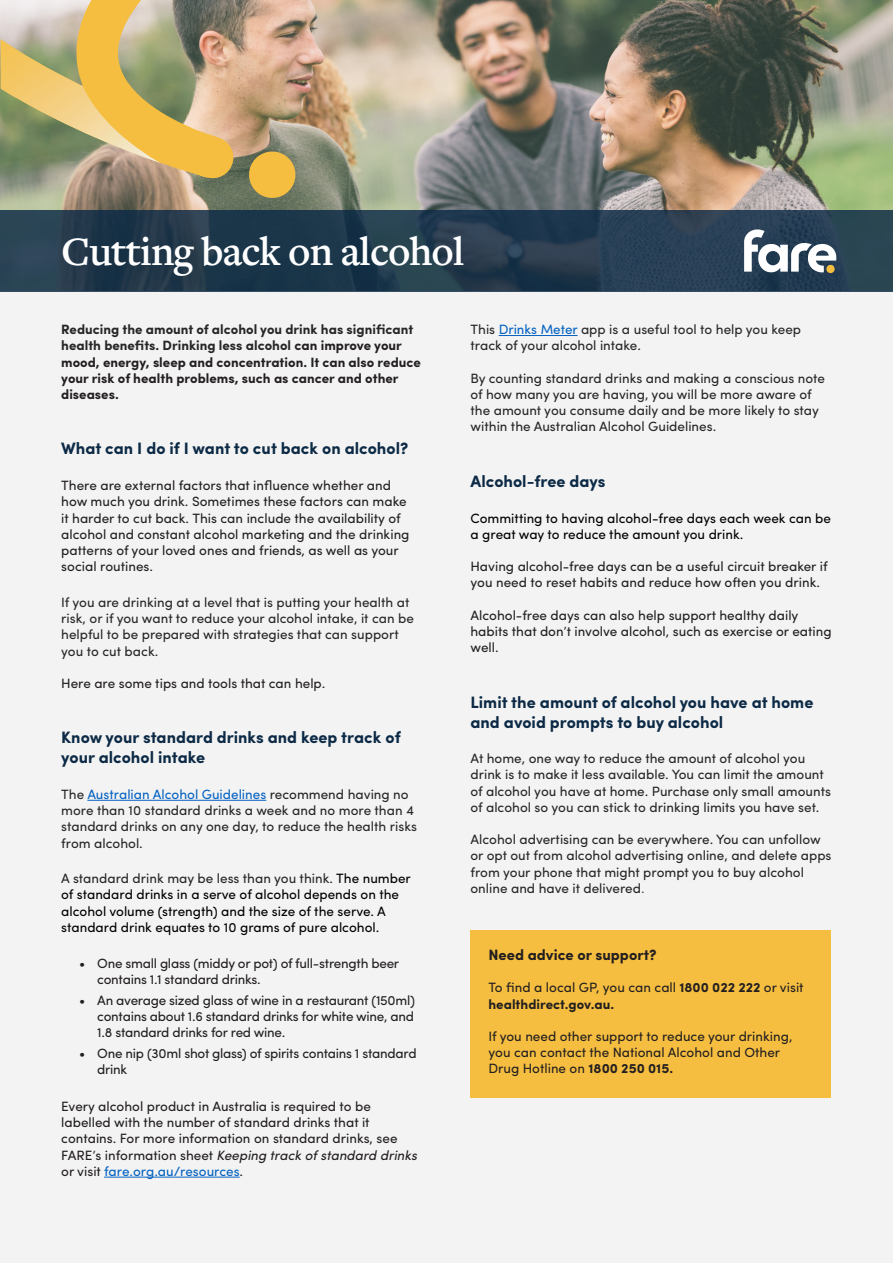
<style>
.page{position:relative;width:893px;height:1263px;background:#f3f3f3}
.page>*{position:absolute;margin:0;border:0;box-sizing:border-box;transform-origin:0 0}
.Heading_1{font:600 42px "Freight Text Pro";letter-spacing:-.025em;color:#fff}
.Body_BOLD{font:700 16.5px/19.8px "Sofia Pro";color:#0c2a46}
.Body{font:700 15px "Sofia Pro";color:#231f20}
.Body-2{font:13.5px/16.2px "Sofia Pro";color:#231f20}
.Heading_2{font:13.5px/16.2px "Sofia Pro";color:#262626}
.Body_BOLD-2{font:13.5px/16.2px "Sofia Pro";letter-spacing:-.005em;color:#231f20}
.Body-3{font:13.5px/16.2px "Sofia Pro";color:#262626}
.Heading_2-2{font:13.5px/16.2px "Sofia Pro";color:#000}
.Heading_2-3{font:700 13.5px/16.2px "Sofia Pro";color:#231f20}
.s1{color:#262626}
.s2{color:#0563c1}
.s3{font-style:italic}
.s4{color:#555}
.s5{font-weight:700}
</style>
<div class="page">
<img style="left:0;top:0;width:893px;height:291px">
<svg style="left:1px;top:210px;width:892px;height:81px;background:#233b4e"></svg>
<hr style="left:87px;top:800px;width:179px;height:1px;background:#0563c1">
<hr style="left:104px;top:1177px;width:136px;height:1px;background:#0563c1">
<hr style="left:499px;top:335px;width:78px;height:1px;background:#0563c1">
<div style="left:470px;top:931px;width:361px;height:167px;background:#f5be40"></div>
<svg style="left:744px;top:229px;width:92px;height:44px"></svg>
<img style="left:1px;top:0;width:445px;height:199px">
<svg style="left:246px;top:148px;width:53px;height:53px;background:#c1a34f"></svg>
<svg style="left:1px;top:39px;width:161px;height:124px;background:#c2af67"></svg>
<p class="Heading_1" style="left:61px;top:224px;width:405px">Cutting back on alcohol</p>
<p class="Heading_2-3" style="left:61px;top:320px;width:361px"><span class="s1">Reducing the amount of alcohol you drink has significant health benefits. Drinking less alcohol</span> can improve your mood, energy, sleep and concentration. It can also reduce your risk of health problems, such as cancer and other diseases.</p>
<p class="Body_BOLD" style="left:61px;top:438px;width:349px">What can I do if I want to cut back on alcohol?</p>
<p class="Body_BOLD-2" style="left:61px;top:476px;width:350px">There are external factors that influence whether and how much you drink. Sometimes these factors can make it harder to cut back. This can include the availability of alcohol and constant alcohol marketing and the drinking patterns of your loved ones and friends, as well as your social routines.</p>
<p class="Heading_2" style="left:61px;top:593px;width:354px">If you are drinking at a level that is putting your health at risk, or if you want to reduce your alcohol intake, it can be helpful to be prepared with strategies that can support you to cut back.</p>
<p class="Body-2" style="left:61px;top:674px;width:266px">Here are some tips and tools that can help.</p>
<p class="Body_BOLD" style="left:61px;top:727px;width:341px">Know your standard drinks and keep track of your alcohol intake</p>
<p class="Heading_2" style="left:61px;top:785px;width:357px">The <span class="s2">Australian Alcohol Guidelines</span> recommend having no more than 10 standard drinks a week and no more than 4 standard drinks on any one day, to reduce the health risks from alcohol.</p>
<p class="Heading_2-2" style="left:61px;top:869px;width:351px"><span class="s1">A standard drink may be less than you think.</span> The number of standard drinks in a serve of alcohol depends on the alcohol volume (strength) and the size of the serve. A standard drink equates to 10 grams of pure alcohol.</p>
<p class="Body_BOLD-2" style="left:97px;top:954px;width:303px;text-indent:-18px">• One small glass (middy or pot) of full-strength beer contains 1.1 standard drinks.</p>
<p class="Body_BOLD-2" style="left:97px;top:991px;width:319px;text-align:justify;text-indent:-18px">• An average sized glass of wine in a restaurant (150ml) contains about 1.6 standard drinks for white wine, and 1.8 standard drinks for red wine.</p>
<p class="Body_BOLD-2" style="left:97px;top:1044px;width:321px;text-indent:-18px">• One nip (30ml shot glass) of spirits contains 1 standard drink</p>
<p class="Body-2" style="left:61px;top:1097px;width:357px">Every alcohol product in Australia is required to be labelled with the number of standard drinks that it contains. For more information on standard drinks, see FARE’s information sheet <span class="s3">Keeping track of standard drinks </span>or visit <span class="s2">fare.org.au/resources</span>.</p>
<p class="Body-3" style="left:470px;top:320px;width:332px">This <span class="s2">Drinks Meter</span> app is a useful tool to help you keep track of your alcohol intake.</p>
<p class="Body-3" style="left:470px;top:369px;width:356px">By counting standard drinks and making a conscious note of how many you are having, you will be more aware of the amount you consume daily and be more likely to stay within the Australian Alcohol Guidelines.</p>
<p class="Body_BOLD" style="left:470px;top:470px;width:137px">Alcohol-free days</p>
<p class="Heading_2-2" style="left:470px;top:509px;width:362px">Committing to having alcohol-free days each week can be a great way to reduce the amount you drink.</p>
<p class="Body-2" style="left:470px;top:557px;width:359px">Having alcohol-free days can be a useful circuit breaker if you need to reset habits and reduce how often you drink.</p>
<p class="Body-2" style="left:470px;top:606px;width:363px">Alcohol-free days can also help support healthy daily habits that don’t involve alcohol, such as exercise or eating well.</p>
<p class="Body_BOLD" style="left:470px;top:691px;width:344px">Limit the amount of alcohol you have at home and avoid prompts to buy alcohol</p>
<p class="Heading_2" style="left:470px;top:749px;width:362px">At home, one way to reduce the amount of alcohol you drink is to make it less available. You can limit the amount of alcohol you have at home. Purchase only small amounts of alcohol so you can stick to drinking limits you have set.</p>
<p class="Body-3" style="left:470px;top:830px;width:363px">Alcohol advertising can be everywhere. You can unfollow or opt out from alcohol advertising online, and delete apps from your phone that might prompt you to buy alcohol online and have it delivered<span class="s4">.</span></p>
<p class="Body" style="left:488px;top:943px;width:170px">Need advice or support?</p>
<p class="Body-2" style="left:488px;top:978px;width:317px">To find a local GP, you can call <span class="s5">1800 022 222</span> or visit <span class="s5">healthdirect.gov.au.</span></p>
<p class="Body-2" style="left:488px;top:1027px;width:306px">If you need other support to reduce your drinking, you can contact the National Alcohol and Other<br>Drug Hotline on <span class="s5">1800 250 015.</span></p>
</div>
